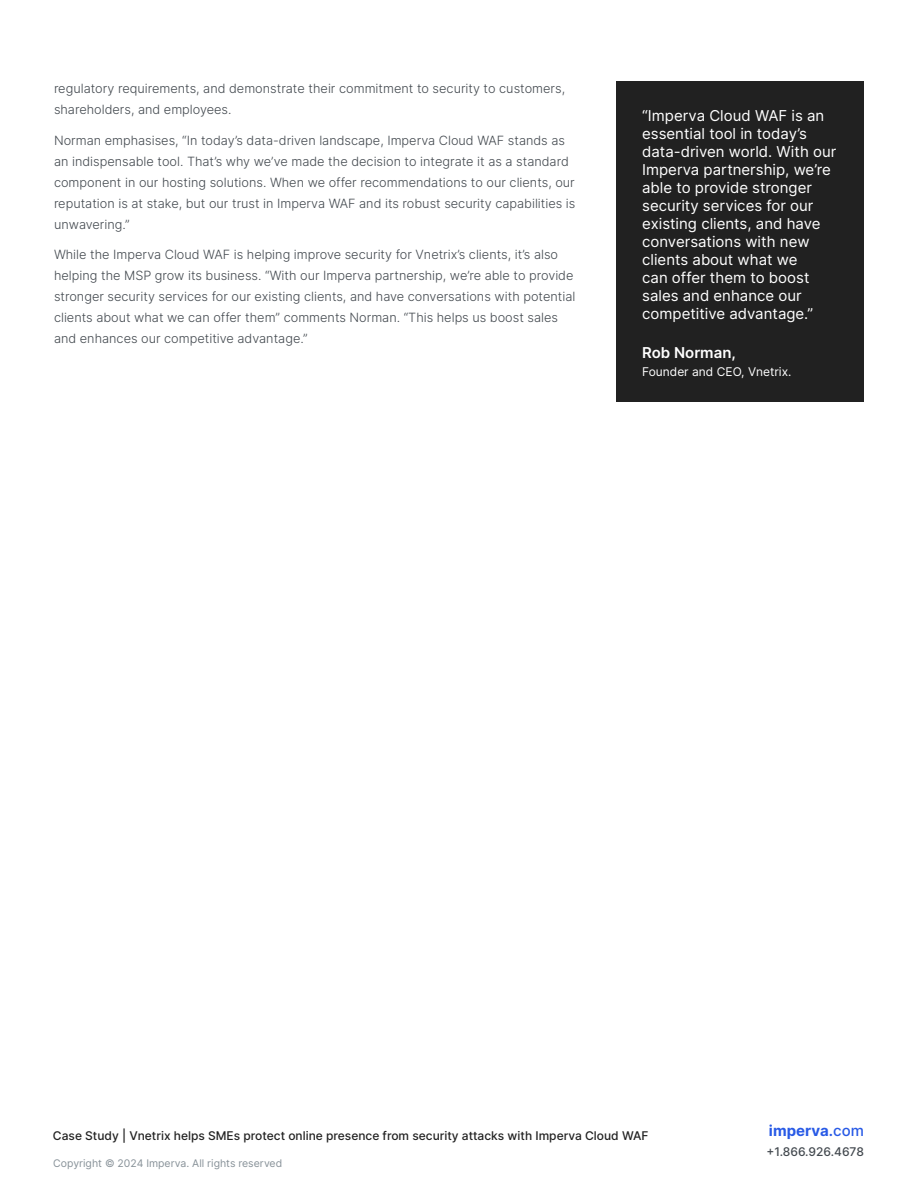
<style>
.page{position:relative;width:918px;height:1188px;background:#fff}
.page>*{position:absolute;margin:0;border:0;box-sizing:border-box;transform-origin:0 0}
.t1{font:15px/18px "Inter";color:#fff}
.t2{font:700 15px "Inter";color:#285ae6}
.t3{font:600 15px "Inter";color:#fff}
.t4{font:300 12.75px/21px "Inter";color:#43494f}
.t5{font:500 12px "Inter";color:#212121}
.t6{font:12px "Inter";color:#fff}
.t7{font:500 12px "Inter";color:#43494f}
.t8{font:10.5px "Inter";color:#879198}
.s1{font-weight:600}
.s2{font-weight:500}
</style>
<div class="page">
<div style="left:616px;top:81px;width:248px;height:321px;background:#212121"></div>
<p class="t4" style="left:54px;top:78px;width:513px">regulatory requirements, and demonstrate their commitment to security to customers, shareholders, and employees.</p>
<p class="t4" style="left:54px;top:129px;width:523px">Norman emphasises, “In today’s data-driven landscape, Imperva Cloud WAF stands as an indispensable tool. That’s why we’ve made the decision to integrate it as a standard component in our hosting solutions. When we offer recommendations to our clients, our reputation is at stake, but our trust in Imperva WAF and its robust security capabilities is unwavering.”</p>
<p class="t4" style="left:54px;top:243px;width:523px">While the Imperva Cloud WAF is helping improve security for Vnetrix’s clients, it’s also helping the MSP grow its business. “With our Imperva partnership, we’re able to provide stronger security services for our existing clients, and have conversations with potential clients about what we can offer them” comments Norman. “This helps us boost sales and enhances our competitive advantage.”</p>
<p class="t1" style="left:642px;top:107px;width:196px">“Imperva Cloud WAF is an essential tool in today’s data-driven world. With our<br>Imperva partnership, we’re able to provide stronger security services for our existing clients, and have conversations with new clients about what we<br>can offer them to boost sales and enhance our competitive advantage.”</p>
<p class="t3" style="left:642px;top:341px;width:95px">Rob Norman,</p>
<p class="t6" style="left:642px;top:363px;width:151px">Founder and CEO, Vnetrix.</p>
<p class="t5" style="left:53px;top:1127px;width:597px">Case Study | Vnetrix helps SMEs protect online presence from security attacks with Imperva Cloud WAF</p>
<p class="t8" style="left:53px;top:1155px;width:230px">Copyright © 2024 Imperva. All rights reserved</p>
<p class="t2" style="left:769px;top:1119px;width:97px">imperva<span class="s1">.</span><span class="s2">com</span></p>
<p class="t7" style="left:767px;top:1143px;width:99px">+1.866.926.4678</p>
</div>
